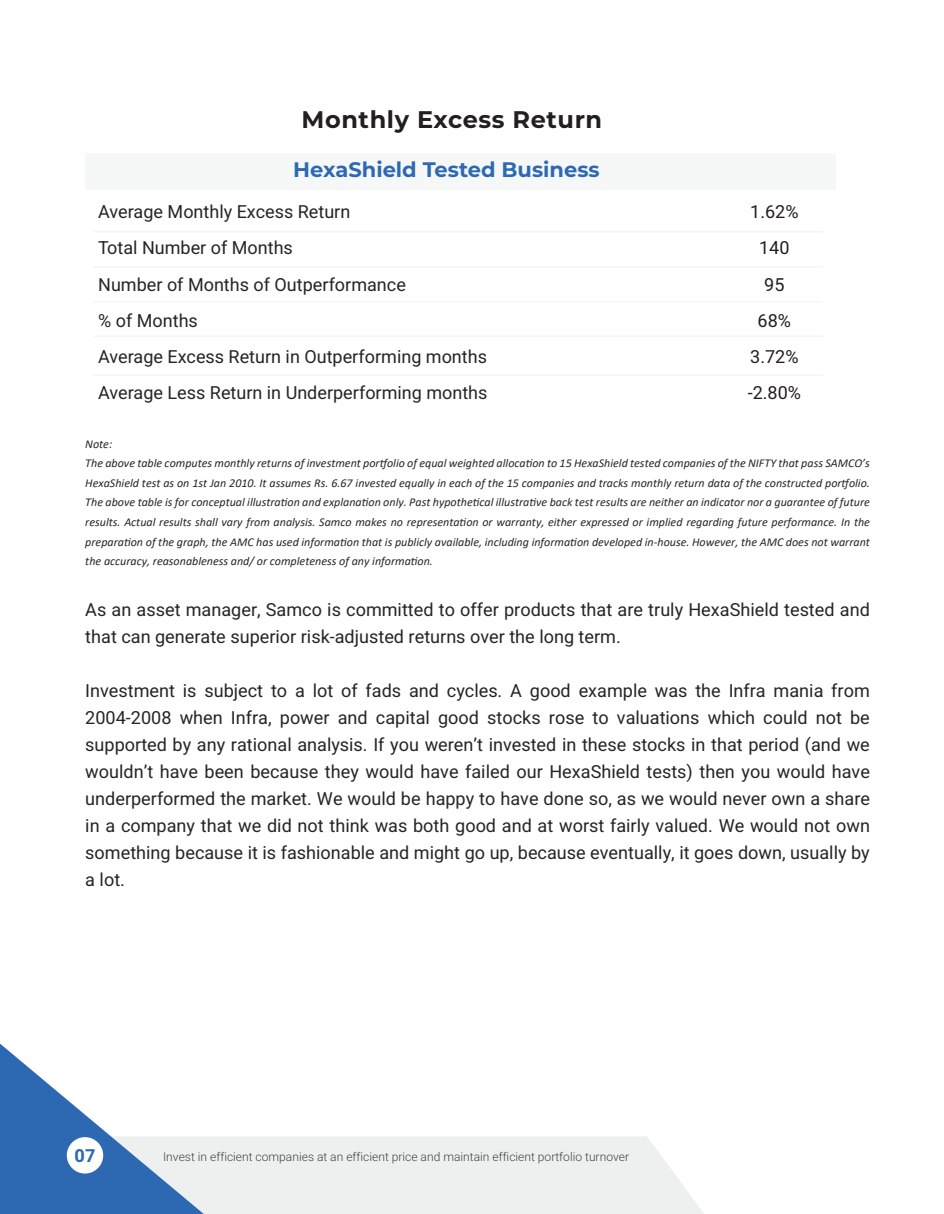
<style>
.page{position:relative;width:944px;height:1214px;background:#fff}
.page>*{position:absolute;margin:0;border:0;box-sizing:border-box;transform-origin:0 0}
.t1{font:700 24px "Montserrat";letter-spacing:.025em;color:#231f20}
.t2{font:700 21px "Montserrat";color:#2d69b3}
.t3{font:18px/27px "Heebo";color:#252626}
.t4{font:18px/36px "Heebo";color:#231f20;text-align:center}
.t5{font:700 18px "Heebo";color:#2d69b3}
.t6{font:italic 12px/19.5px "Calibri";color:#252626}
.t7{font:300 12px "Heebo";color:#434343}
</style>
<div class="page">
<div style="left:85px;top:153px;width:750px;height:36px;background:#f6f8f8"></div>
<hr style="left:94px;top:231px;width:728px;height:1px;background:#f0f1f1">
<hr style="left:94px;top:266px;width:728px;height:1px;background:#f0f1f1">
<hr style="left:94px;top:301px;width:728px;height:1px;background:#f0f1f1">
<hr style="left:94px;top:335px;width:728px;height:2px;background:#f0f1f1">
<hr style="left:94px;top:374px;width:728px;height:2px;background:#f0f1f1">
<div style="left:204px;top:1136px;width:500px;height:78px;background:#eef0f0"></div>
<svg style="left:0;top:1043px;width:204px;height:171px"></svg>
<div style="left:67px;top:1137px;width:36px;height:36px;background:#fff;border-radius:50%"></div>
<h1 class="t1" style="left:301px;top:102px;width:302px">Monthly Excess Return</h1>
<p class="t2" style="left:293px;top:154px;width:308px">HexaShield Tested Business</p>
<p class="t3" style="left:98px;top:194px;width:391px;line-height:36px">Average Monthly Excess Return<br>Total Number of Months<br>Number of Months of Outperformance<br>% of Months<br>Average Excess Return in Outperforming months<br>Average Less Return in Underperforming months</p>
<p class="t4" style="left:747px;top:194px;width:55px">1.62%<br>140<br>95<br>68%<br>3.72% -2.80%</p>
<p class="t6" style="left:85px;top:434px;width:786px">Note:<br>The above table computes monthly returns of investment portfolio of equal weighted allocation to 15 HexaShield tested companies of the NIFTY that pass SAMCO’s HexaShield test as on 1st Jan 2010. It assumes Rs. 6.67 invested equally in each of the 15 companies and tracks monthly return data of the constructed portfolio.<br>The above table is for conceptual illustration and explanation only. Past hypothetical illustrative back test results are neither an indicator nor a guarantee of future results. Actual results shall vary from analysis. Samco makes no representation or warranty, either expressed or implied regarding future performance. In the preparation of the graph, the AMC has used information that is publicly available, including information developed in-house. However, the AMC does not warrant the accuracy, reasonableness and/ or completeness of any information.</p>
<p class="t3" style="left:85px;top:596px;width:786px">As an asset manager, Samco is committed to offer products that are truly HexaShield tested and that can generate superior risk-adjusted returns over the long term.</p>
<p class="t3" style="left:85px;top:677px;width:786px;text-align:justify">Investment is subject to a lot of fads and cycles. A good example was the Infra mania from 2004-2008 when Infra, power and capital good stocks rose to valuations which could not be supported by any rational analysis. If you weren’t invested in these stocks in that period (and we wouldn’t have been because they would have failed our HexaShield tests) then you would have underperformed the market. We would be happy to have done so, as we would never own a share in a company that we did not think was both good and at worst fairly valued. We would not own something because it is fashionable and might go up, because eventually, it goes down, usually by a lot.</p>
<p class="t5" style="left:75px;top:1143px;width:22px">07</p>
<p class="t7" style="left:163px;top:1147px;width:467px">Invest in efficient companies at an efficient price and maintain efficient portfolio turnover</p>
</div>
